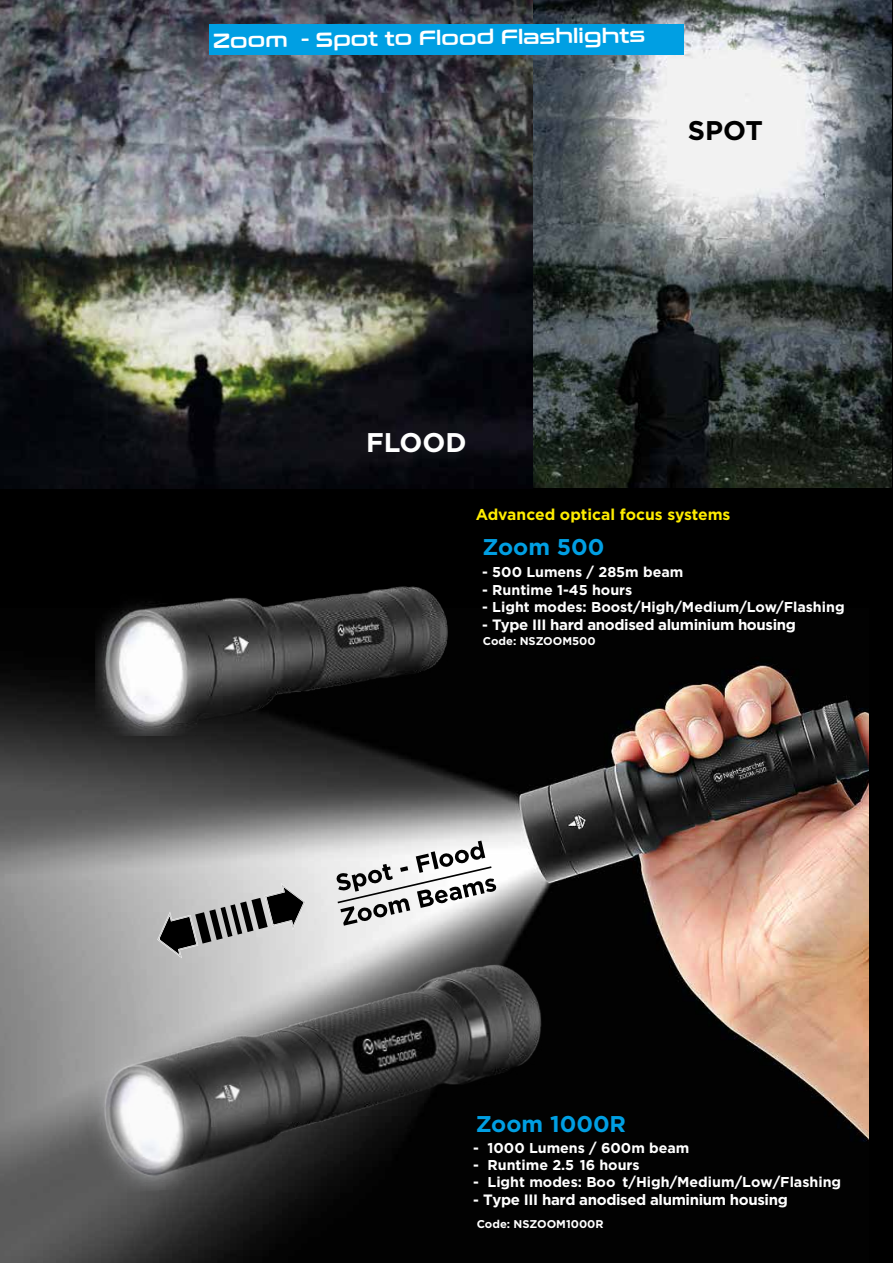
<style>
.page{position:relative;width:893px;height:1263px;background:#000}
.page>*{position:absolute;margin:0;border:0;box-sizing:border-box;transform-origin:0 0}
.t1{font:700 27px "Gotham";color:#fff}
.t2{font:700 27px "Gotham";color:#000}
.t3{font:700 22.8px "Gotham";color:#009fe3}
.t4{font:20.25px "Conthrax Sb";color:#fff}
.t5{font:700 15.6px "Gotham";color:#ffed00}
.t6{font:700 15px "Gotham";letter-spacing:-.025em;color:#fff}
.t7{font:700 14.25px "Gotham";color:#fff}
.t8{font:700 11.25px "Gotham";color:#fff}
.s1{font-size:14.25px}
</style>
<div class="page">
<img style="left:0;top:663px;width:868px;height:600px">
<img style="left:95px;top:586px;width:360px;height:149px">
<img style="left:27px;top:921px;width:555px;height:276px">
<svg style="left:156px;top:881px;width:151px;height:79px"></svg>
<svg style="left:336px;top:840px;width:161px;height:86px;background:#c2c2c2"></svg>
<img style="left:532px;top:0;width:359px;height:487px">
<img style="left:0;top:0;width:532px;height:489px">
<div style="left:209px;top:25px;width:475px;height:30px;background:#009fe3"></div>
<h3 class="t4" style="left:213px;top:26px;width:434px;rotate:-1deg">Zoom - Spot to Flood Flashlights</h3>
<h1 class="t2" style="left:688px;top:114px;width:76px">SPOT</h1>
<h1 class="t1" style="left:366px;top:427px;width:102px">FLOOD</h1>
<p class="t5" style="left:476px;top:505px;width:256px">Advanced optical focus systems</p>
<h2 class="t3" style="left:482px;top:534px;width:124px">Zoom 500</h2>
<p class="t7" style="left:482px;top:564px;width:203px">- 500 Lumens / 285m beam</p>
<p class="t7" style="left:482px;top:581px;width:152px">- Runtime 1-45 hours</p>
<p class="t7" style="left:482px;top:598px;width:364px">- Light modes: Boost/High/Medium/Low/Flashing</p>
<p class="t6" style="left:482px;top:616px;width:315px"><span class="s1">-</span> Type III hard anodised aluminium housing</p>
<p class="t8" style="left:483px;top:634px;width:114px">Code: NSZOOM500</p>
<h2 class="t3" style="left:476px;top:1111px;width:152px">Zoom 1000R</h2>
<p class="t7" style="left:473px;top:1139px;width:218px">- 1000 Lumens / 600m beam</p>
<p class="t7" style="left:473px;top:1156px;width:168px">- Runtime 2.5 16 hours</p>
<p class="t7" style="left:473px;top:1174px;width:370px">- Light modes: Boo t/High/Medium/Low/Flashing</p>
<p class="t6" style="left:473px;top:1191px;width:316px"><span class="s1">-</span> Type III hard anodised aluminium housing</p>
<p class="t8" style="left:477px;top:1218px;width:128px">Code: NSZOOM1000R</p>
</div>
